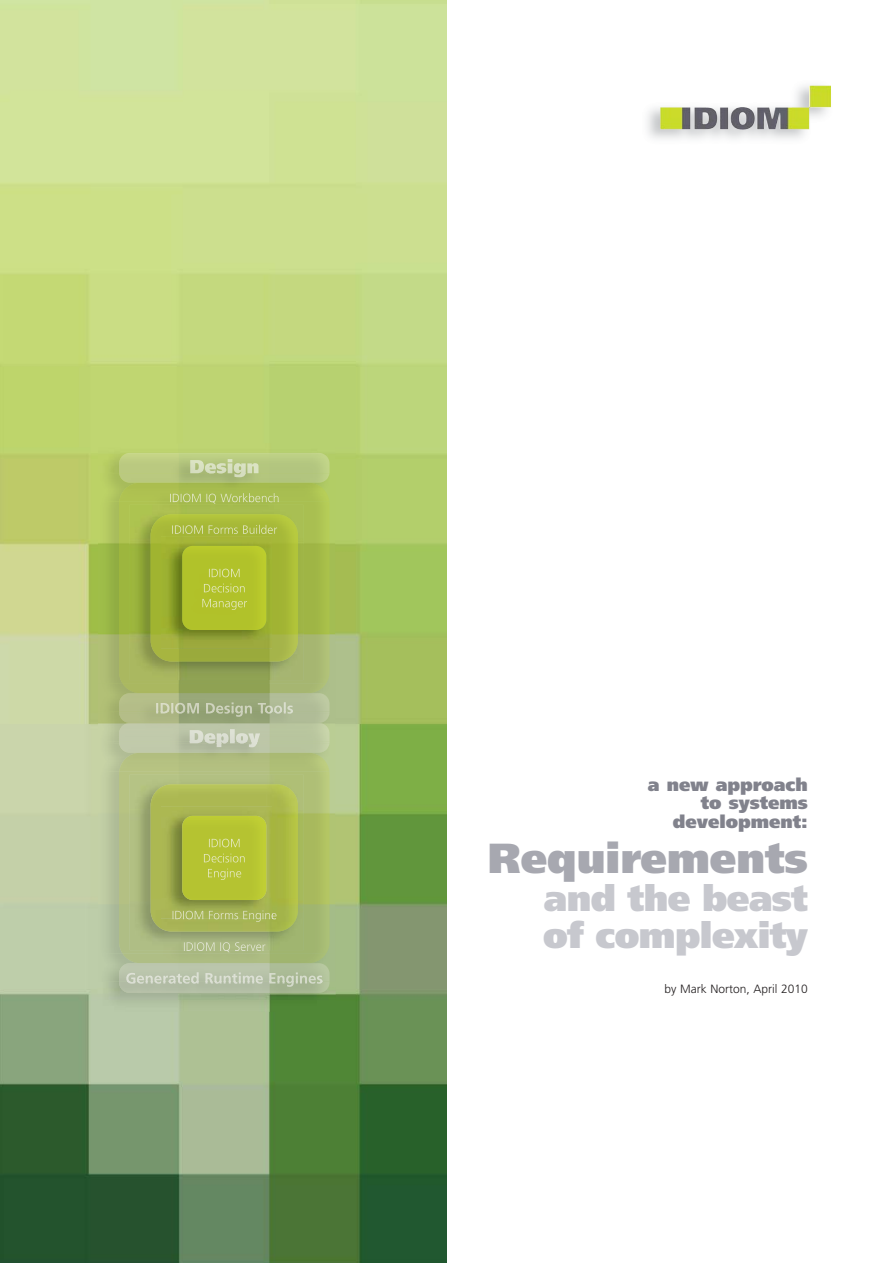
<style>
.page{position:relative;width:893px;height:1263px;background:#fff}
.page>*{position:absolute;margin:0;border:0;box-sizing:border-box;transform-origin:0 0}
.t1{font:900 42px "Frutiger";color:#a7a8b0}
.t2{font:900 36px/37.5px "Frutiger";letter-spacing:-.015em;color:#c7c8ce}
.t3{font:900 18px/18.8px "Frutiger";color:#81828c;text-align:right}
.t4{font:300 12px "Frutiger";color:#231f20}
</style>
<div class="page">
<img style="left:0;top:0;width:446px;height:1263px">
<img style="left:647px;top:85px;width:184px;height:54px">
<img style="left:766px;top:86px;width:65px;height:43px">
<img style="left:330px;top:501px;width:5px;height:182px">
<img style="left:98px;top:501px;width:21px;height:182px">
<img style="left:119px;top:473px;width:211px;height:210px">
<img style="left:170px;top:493px;width:109px;height:11px">
<img style="left:129px;top:505px;width:174px;height:175px">
<img style="left:151px;top:514px;width:147px;height:148px">
<img style="left:172px;top:525px;width:105px;height:9px">
<img style="left:161px;top:536px;width:111px;height:113px">
<img style="left:182px;top:546px;width:84px;height:84px">
<img style="left:209px;top:569px;width:31px;height:8px">
<img style="left:204px;top:583px;width:41px;height:9px">
<img style="left:202px;top:599px;width:45px;height:11px">
<img style="left:98px;top:443px;width:237px;height:30px">
<img style="left:308px;top:473px;width:21px;height:28px">
<img style="left:119px;top:473px;width:21px;height:28px">
<img style="left:190px;top:459px;width:68px;height:18px">
<img style="left:330px;top:771px;width:5px;height:182px">
<img style="left:98px;top:771px;width:21px;height:182px">
<img style="left:119px;top:742px;width:211px;height:211px">
<img style="left:184px;top:950px;width:81px;height:2px">
<img style="left:129px;top:775px;width:174px;height:175px">
<img style="left:151px;top:784px;width:147px;height:148px">
<img style="left:173px;top:919px;width:103px;height:3px">
<svg style="left:272px;top:910px;width:4px;height:9px"></svg>
<img style="left:161px;top:806px;width:111px;height:113px">
<img style="left:173px;top:910px;width:99px;height:9px">
<img style="left:182px;top:816px;width:84px;height:84px">
<img style="left:209px;top:839px;width:31px;height:8px">
<img style="left:204px;top:853px;width:41px;height:9px">
<img style="left:208px;top:868px;width:33px;height:12px">
<img style="left:97px;top:953px;width:239px;height:59px">
<img style="left:98px;top:953px;width:237px;height:29px">
<img style="left:122px;top:953px;width:204px;height:10px">
<img style="left:119px;top:982px;width:211px;height:11px">
<img style="left:119px;top:963px;width:211px;height:11px">
<img style="left:126px;top:972px;width:126px;height:12px">
<svg style="left:98px;top:712px;width:21px;height:1px"></svg>
<img style="left:98px;top:683px;width:237px;height:29px">
<img style="left:122px;top:683px;width:204px;height:10px">
<img style="left:119px;top:712px;width:211px;height:21px">
<img style="left:119px;top:693px;width:211px;height:11px">
<img style="left:156px;top:702px;width:137px;height:15px">
<svg style="left:98px;top:742px;width:21px;height:1px"></svg>
<img style="left:308px;top:743px;width:21px;height:28px">
<img style="left:119px;top:743px;width:21px;height:28px">
<img style="left:319px;top:713px;width:11px;height:20px">
<img style="left:119px;top:713px;width:11px;height:20px">
<img style="left:190px;top:729px;width:70px;height:18px">
<p class="t3" style="left:648px;top:776px;width:161px">a new approach to systems development:</p>
<h1 class="t1" style="left:488px;top:842px;width:321px">Requirements</h1>
<h2 class="t2" style="left:543px;top:882px;width:266px">and the beast of complexity</h2>
<p class="t4" style="left:665px;top:984px;width:145px">by Mark Norton, April 2010</p>
</div>
